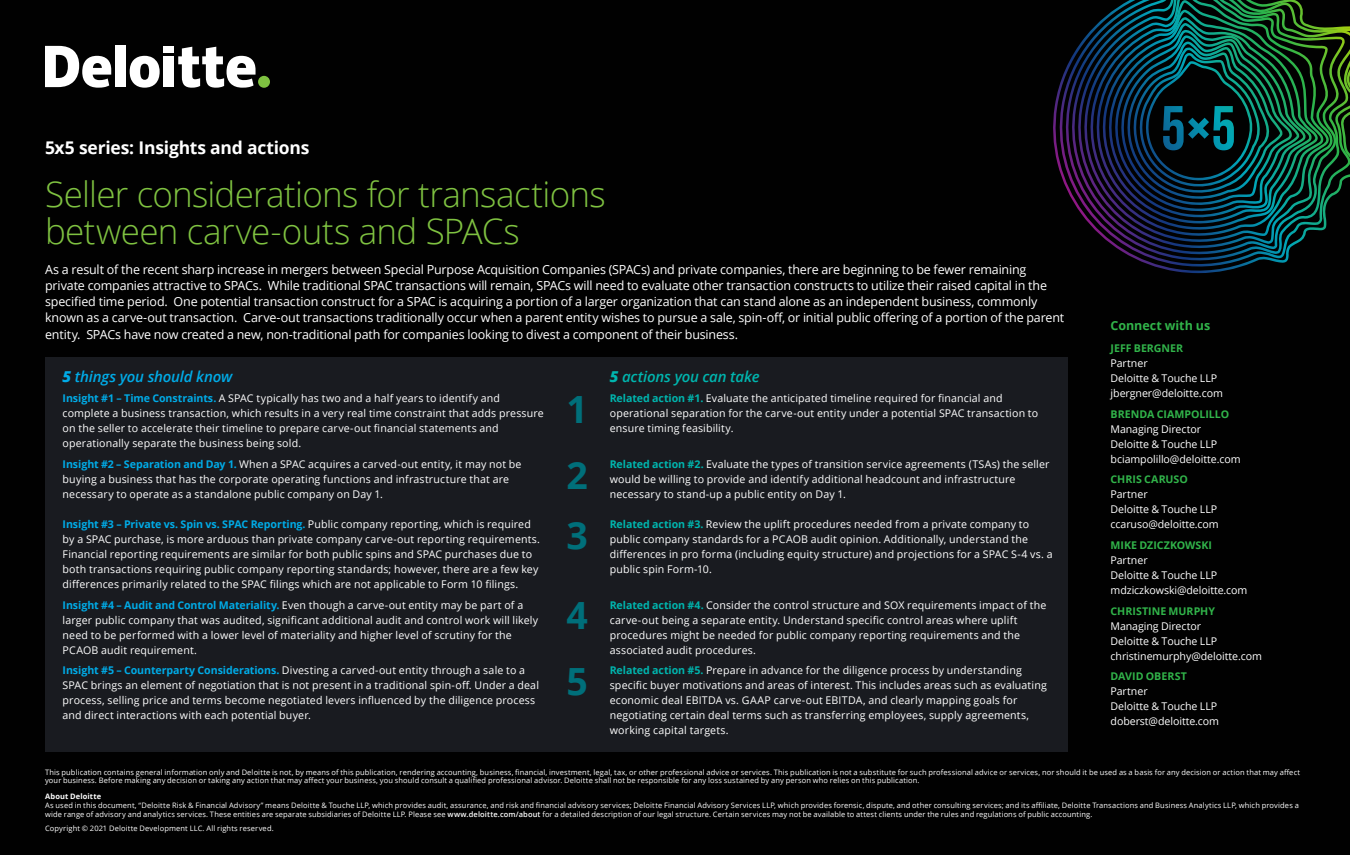
<style>
.page{position:relative;width:1350px;height:855px;background:#010101}
.page>*{position:absolute;margin:0;border:0;box-sizing:border-box;transform-origin:0 0}
.t1{font:700 37.5px "Open Sans";color:#006f7a}
.Story_heading_light{font:300 35px/37.5px "Open Sans";letter-spacing:-.02em;color:#7fc241}
.Story_heading_light-2{font:700 17.5px "Open Sans";letter-spacing:-.01em;color:#fff}
.Subhead_A__8_5_12pt{font:italic 600 15px "Open Sans";letter-spacing:-.01em;color:#00abe7}
.Subhead_A__8_5_12pt-2{font:italic 600 15px "Open Sans";letter-spacing:-.01em;color:#00b5ae}
.Body_copy__white_8_5{font:12.5px/16.2px "Open Sans";letter-spacing:-.015em;color:#fff}
.Connect_name__8_5_12{font:700 12.5px "Open Sans";letter-spacing:-.005em;color:#31b44a}
.Body_copy__green_8_5{font:10.62px/15px "Open Sans";letter-spacing:.015em;color:#fff}
.Connect_name__8_5_12-2{font:10.62px/15px "Open Sans";letter-spacing:-.005em;color:#fff}
.Body_copy__white_8_5-2{font:10.62px/15px "Open Sans";letter-spacing:-.005em;color:#fff}
.Connect_name__8_5_12-3{font:700 10.62px/15px "Open Sans";color:#31b44a}
.Footer_copy{font:7.5px/8.8px "Open Sans";letter-spacing:.015em;color:#fff}
.s1{font-weight:700;color:#31b44a}
.s2{font-weight:400;color:#fff}
.s3{font-weight:800}
.s4{font-weight:700;color:#00abe7}
.s5{font-weight:700;color:#00b5ae}
.s6{font-weight:700}
.s7{font-weight:600}
</style>
<div class="page">
<div style="left:45px;top:357px;width:1022px;height:394px;background:#191b20"></div>
<div style="left:258px;top:76px;width:12px;height:12px;background:#7fc241;border-radius:50%"></div>
<div style="left:115px;top:46px;width:11px;height:41px;background:#fff"></div>
<svg style="left:130px;top:56px;width:30px;height:32px"></svg>
<div style="left:164px;top:56px;width:10px;height:31px;background:#fff"></div>
<div style="left:164px;top:46px;width:10px;height:7px;background:#fff"></div>
<svg style="left:178px;top:47px;width:78px;height:41px"></svg>
<svg style="left:45px;top:46px;width:66px;height:42px"></svg>
<svg style="left:1056px;top:78px;width:230px;height:191px"></svg>
<svg style="left:1062px;top:26px;width:288px;height:236px"></svg>
<img style="left:1066px;top:26px;width:276px;height:230px">
<svg style="left:1072px;top:26px;width:259px;height:224px"></svg>
<svg style="left:1079px;top:26px;width:248px;height:218px"></svg>
<img style="left:1087px;top:0;width:236px;height:237px">
<img style="left:1094px;top:10px;width:224px;height:221px">
<svg style="left:1099px;top:17px;width:213px;height:208px"></svg>
<p class="Story_heading_light-2" style="left:45px;top:135px;width:266px">5x5 series: Insights and actions</p>
<p class="Story_heading_light" style="left:45px;top:174px;width:562px">Seller considerations for transactions between carve-outs and SPACs</p>
<p class="Body_copy__white_8_5" style="left:45px;top:261px;width:1021px">As a result of the recent sharp increase in mergers between Special Purpose Acquisition Companies (SPACs) and private companies, there are beginning to be fewer remaining private companies attractive to SPACs. While traditional SPAC transactions will remain, SPACs will need to evaluate other transaction constructs to utilize their raised capital in the specified time period. One potential transaction construct for a SPAC is acquiring a portion of a larger organization that can stand alone as an independent business, commonly known as a carve-out transaction. Carve-out transactions traditionally occur when a parent entity wishes to pursue a sale, spin-off, or initial public offering of a portion of the parent entity. SPACs have now created a new, non-traditional path for companies looking to divest a component of their business.</p>
<p class="Connect_name__8_5_12" style="left:1111px;top:317px;width:101px">Connect with us</p>
<p class="Connect_name__8_5_12-2" style="left:1111px;top:340px;width:114px"><span class="s1">JEFF BERGNER<br></span>Partner<br>Deloitte &amp; Touche LLP jbergner@deloitte.com</p>
<p class="Connect_name__8_5_12-2" style="left:1111px;top:406px;width:132px"><span class="s1">BRENDA CIAMPOLILLO<br></span>Managing Director<br>Deloitte &amp; Touche LLP bciampolillo@deloitte.com</p>
<p class="Connect_name__8_5_12-2" style="left:1111px;top:472px;width:110px"><span class="s1">CHRIS CARUSO<br></span>Partner<br>Deloitte &amp; Touche LLP ccaruso@deloitte.com</p>
<p class="Connect_name__8_5_12-2" style="left:1111px;top:537px;width:138px"><span class="s1">MIKE DZICZKOWSKI<br></span>Partner<br>Deloitte &amp; Touche LLP mdziczkowski@deloitte.com</p>
<p class="Connect_name__8_5_12-2" style="left:1111px;top:603px;width:153px"><span class="s1">CHRISTINE MURPHY<br></span>Managing Director<br>Deloitte &amp; Touche LLP christinemurphy@deloitte.com</p>
<p class="Connect_name__8_5_12-3" style="left:1111px;top:669px;width:78px">DAVID OBERST<br><span class="s2">Partner</span></p>
<p class="Body_copy__white_8_5-2" style="left:1111px;top:699px;width:110px">Deloitte &amp; Touche LLP doberst@deloitte.com</p>
<p class="Subhead_A__8_5_12pt" style="left:63px;top:366px;width:172px"><span class="s3">5</span> things you should know</p>
<p class="Subhead_A__8_5_12pt-2" style="left:610px;top:366px;width:151px"><span class="s3">5</span> actions you can take</p>
<p class="Body_copy__green_8_5" style="left:63px;top:391px;width:483px"><span class="s4">Insight #1 – Time Constraints.</span> A SPAC typically has two and a half years to identify and complete a business transaction, which results in a very real time constraint that adds pressure on the seller to accelerate their timeline to prepare carve-out financial statements and operationally separate the business being sold.</p>
<p class="t1" style="left:567px;top:383px;width:23px">1</p>
<p class="Body_copy__green_8_5" style="left:610px;top:391px;width:430px"><span class="s5">Related action #1.</span> Evaluate the anticipated timeline required for financial and operational separation for the carve-out entity under a potential SPAC transaction to ensure timing feasibility.</p>
<p class="Body_copy__green_8_5" style="left:63px;top:456px;width:460px"><span class="s4">Insight #2 – Separation and Day 1.</span> When a SPAC acquires a carved-out entity, it may not be buying a business that has the corporate operating functions and infrastructure that are necessary to operate as a standalone public company on Day 1.</p>
<p class="t1" style="left:567px;top:449px;width:23px">2</p>
<p class="Body_copy__green_8_5" style="left:610px;top:456px;width:441px"><span class="s5">Related action #2.</span> Evaluate the types of transition service agreements (TSAs) the seller would be willing to provide and identify additional headcount and infrastructure necessary to stand-up a public entity on Day 1.</p>
<p class="Body_copy__green_8_5" style="left:63px;top:516px;width:479px"><span class="s4">Insight #3 – Private vs. Spin vs. SPAC Reporting.</span> Public company reporting, which is required by a SPAC purchase, is more arduous than private company carve-out reporting requirements.<br>Financial reporting requirements are similar for both public spins and SPAC purchases due to both transactions requiring public company reporting standards; however, there are a few key differences primarily related to the SPAC filings which are not applicable to Form 10 filings.</p>
<p class="t1" style="left:567px;top:508px;width:23px">3</p>
<p class="Body_copy__green_8_5" style="left:610px;top:516px;width:444px"><span class="s5">Related action #3.</span> Review the uplift procedures needed from a private company to public company standards for a PCAOB audit opinion. Additionally, understand the differences in pro forma (including equity structure) and projections for a SPAC S-4 vs. a public spin Form-10.</p>
<p class="Body_copy__green_8_5" style="left:63px;top:597px;width:477px"><span class="s4">Insight #4 – Audit and Control Materiality.</span> Even though a carve-out entity may be part of a larger public company that was audited, significant additional audit and control work will likely need to be performed with a lower level of materiality and higher level of scrutiny for the PCAOB audit requirement.</p>
<p class="t1" style="left:567px;top:589px;width:23px">4</p>
<p class="Body_copy__green_8_5" style="left:610px;top:597px;width:438px"><span class="s5">Related action #4.</span> Consider the control structure and SOX requirements impact of the carve-out being a separate entity. Understand specific control areas where uplift procedures might be needed for public company reporting requirements and the associated audit procedures.</p>
<p class="Body_copy__green_8_5" style="left:63px;top:663px;width:478px"><span class="s4">Insight #5 – Counterparty Considerations.</span> Divesting a carved-out entity through a sale to a SPAC brings an element of negotiation that is not present in a traditional spin-off. Under a deal process, selling price and terms become negotiated levers influenced by the diligence process and direct interactions with each potential buyer.</p>
<p class="t1" style="left:567px;top:655px;width:23px">5</p>
<p class="Body_copy__green_8_5" style="left:610px;top:663px;width:439px"><span class="s5">Related action #5.</span> Prepare in advance for the diligence process by understanding specific buyer motivations and areas of interest. This includes areas such as evaluating economic deal EBITDA vs. GAAP carve-out EBITDA, and clearly mapping goals for negotiating certain deal terms such as transferring employees, supply agreements, working capital targets.</p>
<p class="Footer_copy" style="left:45px;top:767px;width:1257px">This publication contains general information only and Deloitte is not, by means of this publication, rendering accounting, business, financial, investment, legal, tax, or other professional advice or services. This publication is not a substitute for such professional advice or services, nor should it be used as a basis for any decision or action that may affect your business. Before making any decision or taking any action that may affect your business, you should consult a qualified professional advisor. Deloitte shall not be responsible for any loss sustained by any person who relies on this publication.</p>
<p class="Footer_copy" style="left:45px;top:792px;width:1255px"><span class="s6">About Deloitte<br></span>As used in this document, “Deloitte Risk &amp; Financial Advisory” means Deloitte &amp; Touche LLP, which provides audit, assurance, and risk and financial advisory services; Deloitte Financial Advisory Services LLP, which provides forensic, dispute, and other consulting services; and its affiliate, Deloitte Transactions and Business Analytics LLP, which provides a wide range of advisory and analytics services. These entities are separate subsidiaries of Deloitte LLP. Please see <span class="s7">www.deloitte.com/about</span> for a detailed description of our legal structure. Certain services may not be available to attest clients under the rules and regulations of public accounting.</p>
<p class="Footer_copy" style="left:45px;top:824px;width:230px">Copyright © 2021 Deloitte Development LLC. All rights reserved.</p>
</div>
